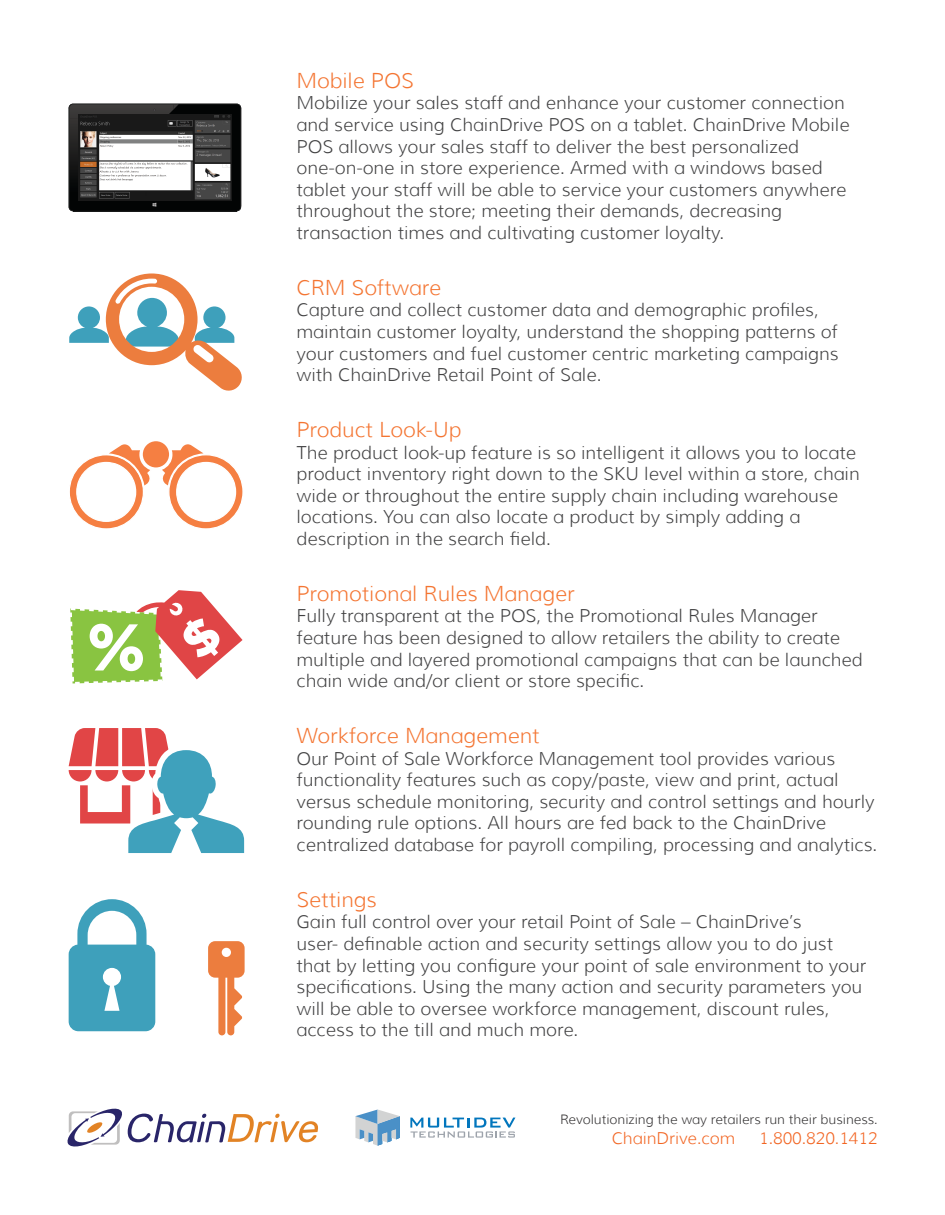
<style>
.page{position:relative;width:945px;height:1215px;background:#fff}
.page>*{position:absolute;margin:0;border:0;box-sizing:border-box;transform-origin:0 0}
.t1{font:300 21px "Muli";color:#f47532}
.t2{font:300 18px/21.6px "Muli";color:#414142}
.t3{font:300 16.5px "Muli";color:#f26522}
.t4{font:300 13.2px "Muli";color:#323031}
</style>
<div class="page">
<svg style="left:70px;top:590px;width:173px;height:94px"></svg>
<svg style="left:69px;top:899px;width:86px;height:132px"></svg>
<svg style="left:208px;top:941px;width:37px;height:94px"></svg>
<svg style="left:69px;top:441px;width:174px;height:88px"></svg>
<svg style="left:69px;top:728px;width:176px;height:125px"></svg>
<img style="left:73px;top:211px;width:163px;height:1px">
<svg style="left:69px;top:104px;width:172px;height:107px;background:#131414"></svg>
<img style="left:79px;top:114px;width:152px;height:86px">
<svg style="left:69px;top:273px;width:173px;height:118px"></svg>
<svg style="left:410px;top:1118px;width:105px;height:20px"></svg>
<svg style="left:355px;top:1110px;width:45px;height:36px"></svg>
<svg style="left:68px;top:1109px;width:250px;height:38px"></svg>
<p class="t1" style="left:297px;top:68px;width:119px">Mobile POS</p>
<p class="t2" style="left:297px;top:92px;width:555px">Mobilize your sales staff and enhance your customer connection and service using ChainDrive POS on a tablet. ChainDrive Mobile POS allows your sales staff to deliver the best personalized one-on-one in store experience. Armed with a windows based tablet your staff will be able to service your customers anywhere throughout the store; meeting their demands, decreasing transaction times and cultivating customer loyalty.</p>
<p class="t1" style="left:297px;top:275px;width:146px">CRM Software</p>
<p class="t2" style="left:297px;top:299px;width:544px">Capture and collect customer data and demographic profiles, maintain customer loyalty, understand the shopping patterns of your customers and fuel customer centric marketing campaigns with ChainDrive Retail Point of Sale.</p>
<p class="t1" style="left:297px;top:417px;width:166px">Product Look-Up</p>
<p class="t2" style="left:297px;top:441px;width:565px">The product look-up feature is so intelligent it allows you to locate product inventory right down to the SKU level within a store, chain wide or throughout the entire supply chain including warehouse locations. You can also locate a product by simply adding a description in the search field.</p>
<p class="t1" style="left:297px;top:581px;width:280px">Promotional Rules Manager</p>
<p class="t2" style="left:297px;top:605px;width:568px">Fully transparent at the POS, the Promotional Rules Manager feature has been designed to allow retailers the ability to create multiple and layered promotional campaigns that can be launched chain wide and/or client or store specific.</p>
<p class="t1" style="left:297px;top:723px;width:245px">Workforce Management</p>
<p class="t2" style="left:297px;top:747px;width:582px">Our Point of Sale Workforce Management tool provides various functionality features such as copy/paste, view and print, actual versus schedule monitoring, security and control settings and hourly rounding rule options. All hours are fed back to the ChainDrive centralized database for payroll compiling, processing and analytics.</p>
<p class="t1" style="left:297px;top:887px;width:82px">Settings</p>
<p class="t2" style="left:297px;top:911px;width:571px">Gain full control over your retail Point of Sale – ChainDrive’s<br>user- definable action and security settings allow you to do just that by letting you configure your point of sale environment to your specifications. Using the many action and security parameters you will be able to oversee workforce management, discount rules, access to the till and much more.</p>
<p class="t4" style="left:560px;top:1111px;width:319px">Revolutionizing the way retailers run their business.</p>
<p class="t3" style="left:612px;top:1128px;width:125px">ChainDrive.com</p>
<p class="t3" style="left:759px;top:1128px;width:120px">1.800.820.1412</p>
</div>
